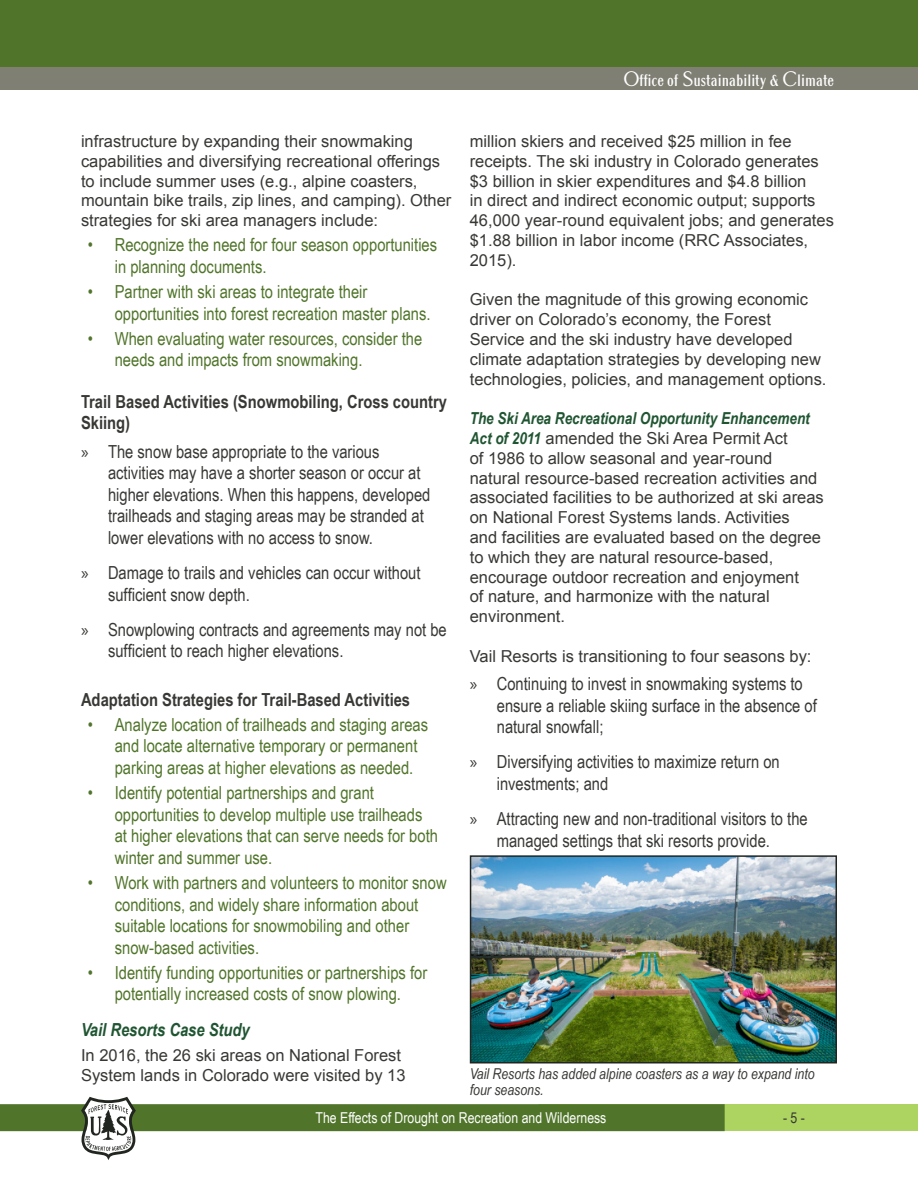
<style>
.page{position:relative;width:918px;height:1188px;background:#fff}
.page>*{position:absolute;margin:0;border:0;box-sizing:border-box;transform-origin:0 0}
.t1{font:18px/21.6px "Arial Narrow";color:#50752a}
.t2{font:18px/21.6px "Arial Narrow";color:#383935}
.Heading_2{font:700 18px/21.6px "Arial Narrow";color:#383935}
.Heading_3{font:italic 700 18px "Arial Narrow";color:#205532}
.Body{font:16.5px/19.8px "Arial";color:#383935}
.t3{font:15.6px "Altrincham Con";color:#fff}
.t4{font:italic 15px/16.5px "Arial Narrow";color:#383935}
.t5{font:15px "Arial Narrow";color:#fff}
.t6{font:15px "Arial Narrow";color:#383935}
.s1{font-family:"Myriad Pro"}
.s2{font-family:"Altrincham";font-size:20.4px}
.s3{font-family:"Arial Narrow";font-weight:700;font-style:italic;color:#205532}
</style>
<div class="page">
<div style="left:0;top:0;width:918px;height:68px;background:#50752a"></div>
<div style="left:0;top:67px;width:918px;height:23px;background:#807f74"></div>
<div style="left:539px;top:1104px;width:379px;height:27px;background:#add461"></div>
<div style="left:0;top:1104px;width:725px;height:27px;background:#50752a"></div>
<svg style="left:81px;top:1097px;width:55px;height:63px"></svg>
<img style="left:473px;top:858px;width:361px;height:203px">
<div style="left:470px;top:855px;width:367px;height:209px;border:2px solid #222620"></div>
<p class="Body" style="left:81px;top:131px;width:372px">infrastructure by expanding their snowmaking capabilities and diversifying recreational offerings to include summer uses (e.g., alpine coasters, mountain bike trails, zip lines, and camping). Other strategies for ski area managers include:</p>
<p class="t1" style="left:115px;top:234px;width:324px;text-indent:-27px">• Recognize the need for four season opportunities in planning documents.</p>
<p class="t1" style="left:115px;top:280px;width:317px;text-indent:-27px">• Partner with ski areas to integrate their opportunities into forest recreation master plans.</p>
<p class="t1" style="left:115px;top:327px;width:309px;text-indent:-27px">• When evaluating water resources, consider the needs and impacts from snowmaking.</p>
<h2 class="Heading_2" style="left:81px;top:390px;width:368px">Trail Based Activities (Snowmobiling, Cross country<br>Skiing)</h2>
<p class="t2" style="left:108px;top:440px;width:324px;text-indent:-27px"><span class="s1">»</span> The snow base appropriate to the various activities may have a shorter season or occur at higher elevations. When this happens, developed trailheads and staging areas may be stranded at lower elevations with no access to snow.</p>
<p class="t2" style="left:108px;top:561px;width:314px;text-indent:-27px"><span class="s1">»</span> Damage to trails and vehicles can occur without sufficient snow depth.</p>
<p class="t2" style="left:108px;top:618px;width:340px;text-indent:-27px"><span class="s1">»</span> Snowplowing contracts and agreements may not be sufficient to reach higher elevations.</p>
<h2 class="Heading_2" style="left:81px;top:688px;width:331px">Adaptation Strategies for Trail-Based Activities</h2>
<p class="t1" style="left:115px;top:713px;width:315px;text-indent:-27px">• Analyze location of trailheads and staging areas and locate alternative temporary or permanent parking areas at higher elevations as needed.</p>
<p class="t1" style="left:115px;top:781px;width:325px;text-indent:-27px">• Identify potential partnerships and grant opportunities to develop multiple use trailheads at higher elevations that can serve needs for both winter and summer use.</p>
<p class="t1" style="left:115px;top:871px;width:333px;text-indent:-27px">• Work with partners and volunteers to monitor snow conditions, and widely share information about suitable locations for snowmobiling and other snow-based activities.</p>
<p class="t1" style="left:88px;top:961px;width:341px;text-align:center">• Identify funding opportunities or partnerships for potentially increased costs of snow plowing.</p>
<h3 class="Heading_3" style="left:81px;top:1016px;width:170px">Vail Resorts Case Study</h3>
<p class="Body" style="left:81px;top:1046px;width:326px">In 2016, the 26 ski areas on National Forest<br>System lands in Colorado were visited by 13</p>
<p class="t3" style="left:623px;top:71px;width:212px"><span class="s2">O</span>ffice of <span class="s2">S</span>ustainability &amp; <span class="s2">C</span>limate</p>
<p class="Body" style="left:470px;top:131px;width:366px">million skiers and received $25 million in fee receipts. The ski industry in Colorado generates $3 billion in skier expenditures and $4.8 billion<br>in direct and indirect economic output; supports 46,000 year-round equivalent jobs; and generates $1.88 billion in labor income (RRC Associates, 2015).</p>
<p class="Body" style="left:470px;top:290px;width:358px">Given the magnitude of this growing economic driver on Colorado’s economy, the Forest Service and the ski industry have developed climate adaptation strategies by developing new technologies, policies, and management options.</p>
<p class="Body" style="left:470px;top:409px;width:355px"><span class="s3">The Ski Area Recreational Opportunity Enhancement Act of 2011</span> amended the Ski Area Permit Act<br>of 1986 to allow seasonal and year-round natural resource-based recreation activities and associated facilities to be authorized at ski areas on National Forest Systems lands. Activities<br>and facilities are evaluated based on the degree to which they are natural resource-based, encourage outdoor recreation and enjoyment<br>of nature, and harmonize with the natural environment.</p>
<p class="Body" style="left:470px;top:646px;width:343px">Vail Resorts is transitioning to four seasons by:</p>
<p class="t2" style="left:497px;top:672px;width:321px;text-indent:-27px"><span class="s1">»</span> Continuing to invest in snowmaking systems to ensure a reliable skiing surface in the absence of natural snowfall;</p>
<p class="t2" style="left:497px;top:751px;width:284px;text-indent:-27px"><span class="s1">»</span> Diversifying activities to maximize return on investments; and</p>
<p class="t2" style="left:470px;top:807px;width:339px;text-align:center"><span class="s1">»</span> Attracting new and non-traditional visitors to the managed settings that ski resorts provide.</p>
<p class="t4" style="left:470px;top:1065px;width:346px">Vail Resorts has added alpine coasters as a way to expand into four seasons.</p>
<p class="t5" style="left:316px;top:1106px;width:292px">The Effects of Drought on Recreation and Wilderness</p>
<p class="t6" style="left:783px;top:1106px;width:23px">- 5 -</p>
</div>
